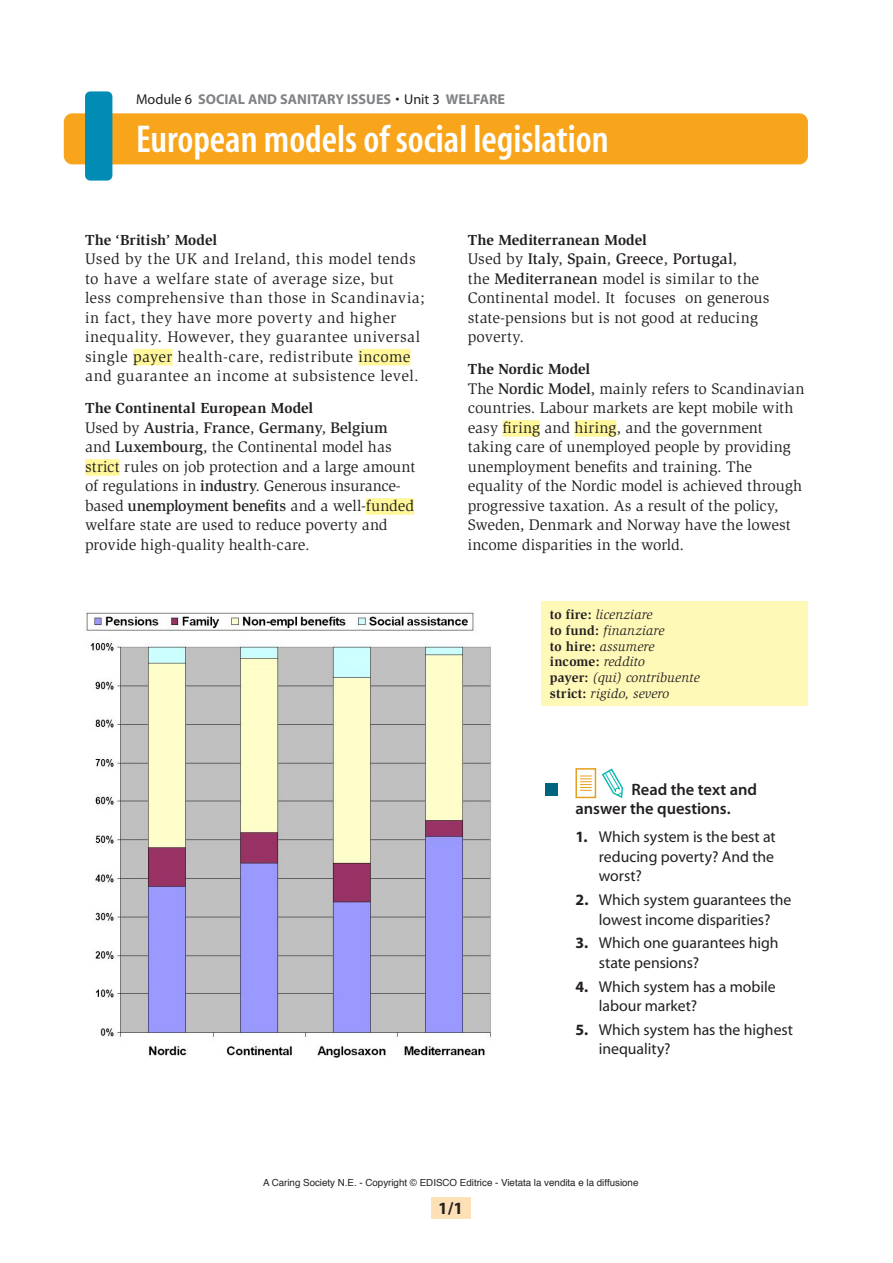
<style>
.page{position:relative;width:893px;height:1263px;background:#fff}
.page>*{position:absolute;margin:0;border:0;box-sizing:border-box;transform-origin:0 0}
.t1{font:600 condensed 39px "Myriad";color:#fff}
.t2{font:700 17.25px "Myriad Pro";color:#231f20}
.t3{font:600 16.5px/19.5px "Myriad Pro";letter-spacing:-.005em;color:#231f20}
.t4{font:15.75px/19.5px "Slimbach";letter-spacing:.01em;color:#231f20}
.t5{font:15.75px/19.5px "Myriad";letter-spacing:-.005em;color:#231f20}
.t6{font:700 15px "Slimbach";letter-spacing:-.005em;color:#231f20}
.t7{font:700 14.25px "Myriad";color:#808285}
.t8{font:italic 13.5px/15.8px "Slimbach";letter-spacing:.01em;color:#231f20}
.t9{font:9.75px "Helvetica";color:#231f20}
.s1{font-weight:400;color:#231f20}
.s2{font-weight:500}
.s3{font-weight:700;font-style:normal}
.s4{font-weight:700}
</style>
<div class="page">
<div style="left:431px;top:1197px;width:40px;height:21px;background:#fee0b6"></div>
<div style="left:64px;top:113px;width:744px;height:51px;background:#f9a51b;border-radius:9px"></div>
<div style="left:85px;top:91px;width:27px;height:90px;background:#008cb5;border-radius:5px"></div>
<div style="left:133px;top:349px;width:40px;height:16px;background:#fff79a"></div>
<div style="left:358px;top:349px;width:52px;height:16px;background:#fff79a"></div>
<div style="left:85px;top:459px;width:35px;height:17px;background:#fff79a"></div>
<div style="left:366px;top:498px;width:48px;height:17px;background:#fff79a"></div>
<div style="left:502px;top:420px;width:38px;height:17px;background:#fff79a"></div>
<div style="left:575px;top:420px;width:41px;height:17px;background:#fff79a"></div>
<div style="left:541px;top:601px;width:267px;height:105px;background:#fff9b8"></div>
<img style="left:86px;top:612px;width:405px;height:446px">
<div style="left:575px;top:768px;width:21px;height:30px;background:#fff;border:2px solid #e39f20"></div>
<svg style="left:580px;top:775px;width:12px;height:16px"></svg>
<svg style="left:602px;top:768px;width:21px;height:30px"></svg>
<div style="left:545px;top:783px;width:12px;height:13px;background:#00647f"></div>
<p class="t7" style="left:136px;top:92px;width:371px"><span class="s1">Module 6</span> SOCIAL AND SANITARY ISSUES <span class="s1">• Unit 3</span> WELFARE</p>
<h1 class="t1" style="left:136px;top:119px;width:474px">European models of social legislation</h1>
<p class="t6" style="left:85px;top:231px;width:134px">The ‘British’ Model</p>
<p class="t4" style="left:85px;top:249px;width:341px">Used by the UK and Ireland, this model tends to have a welfare state of average size, but<br>less comprehensive than those in Scandinavia; in fact, they have more poverty and higher inequality. However, they guarantee universal single payer health-care, redistribute income and guarantee an income at subsistence level.</p>
<p class="t6" style="left:85px;top:399px;width:230px">The Continental European Model</p>
<p class="t4" style="left:85px;top:418px;width:332px">Used by <span class="s2">Austria</span>, <span class="s2">France</span>, <span class="s2">Germany</span>, <span class="s2">Belgium </span>and <span class="s2">Luxembourg</span>, the Continental model has strict rules on job protection and a large amount of regulations in <span class="s2">industry</span>. Generous insurance&shy;based <span class="s2">unemployment benefits</span> and a well-funded welfare state are used to reduce poverty and provide high-quality health-care.</p>
<p class="t6" style="left:468px;top:231px;width:181px">The Mediterranean Model</p>
<p class="t4" style="left:468px;top:249px;width:303px">Used by <span class="s2">Italy</span>, <span class="s2">Spain</span>, <span class="s2">Greece</span>, <span class="s2">Portugal</span>,<br>the <span class="s2">Mediterranean</span> model is similar to the Continental model. It focuses on generous state-pensions but is not good at reducing poverty.</p>
<p class="t6" style="left:468px;top:360px;width:124px">The Nordic Model</p>
<p class="t4" style="left:468px;top:379px;width:338px">The <span class="s2">Nordic Model</span>, mainly refers to Scandinavian countries. Labour markets are kept mobile with easy firing and hiring, and the government taking care of unemployed people by providing unemployment benefits and training. The equality of the Nordic model is achieved through progressive taxation. As a result of the policy, Sweden, Denmark and Norway have the lowest income disparities in the world.</p>
<p class="t8" style="left:550px;top:607px;width:151px"><span class="s3">to fire:</span> licenziare<br><span class="s3">to fund:</span> finanziare<br><span class="s3">to hire:</span> assumere <span class="s3">income:</span> reddito<br><span class="s3">payer:</span> (qui) contribuente <span class="s3">strict:</span> rigido, severo</p>
<p class="t3" style="left:575px;top:780px;width:183px;text-indent:56px">Read the text and answer the questions.</p>
<p class="t5" style="left:599px;top:828px;width:178px;text-align:justify;text-indent:-23px"><span class="s4">1.</span> Which system is the best at reducing poverty? And the worst?</p>
<p class="t5" style="left:575px;top:891px;width:217px;text-align:center"><span class="s4">2.</span> Which system guarantees the lowest income disparities?</p>
<p class="t5" style="left:599px;top:934px;width:181px;text-indent:-23px"><span class="s4">3.</span> Which one guarantees high state pensions?</p>
<p class="t5" style="left:599px;top:977px;width:178px;text-indent:-23px"><span class="s4">4.</span> Which system has a mobile labour market?</p>
<p class="t5" style="left:599px;top:1021px;width:196px;text-indent:-23px"><span class="s4">5.</span> Which system has the highest inequality?</p>
<p class="t9" style="left:263px;top:1175px;width:377px">A Caring Society N.E. - Copyright © EDISCO Editrice - Vietata la vendita e la diffusione</p>
<p class="t2" style="left:438px;top:1198px;width:26px">1/1</p>
</div>
